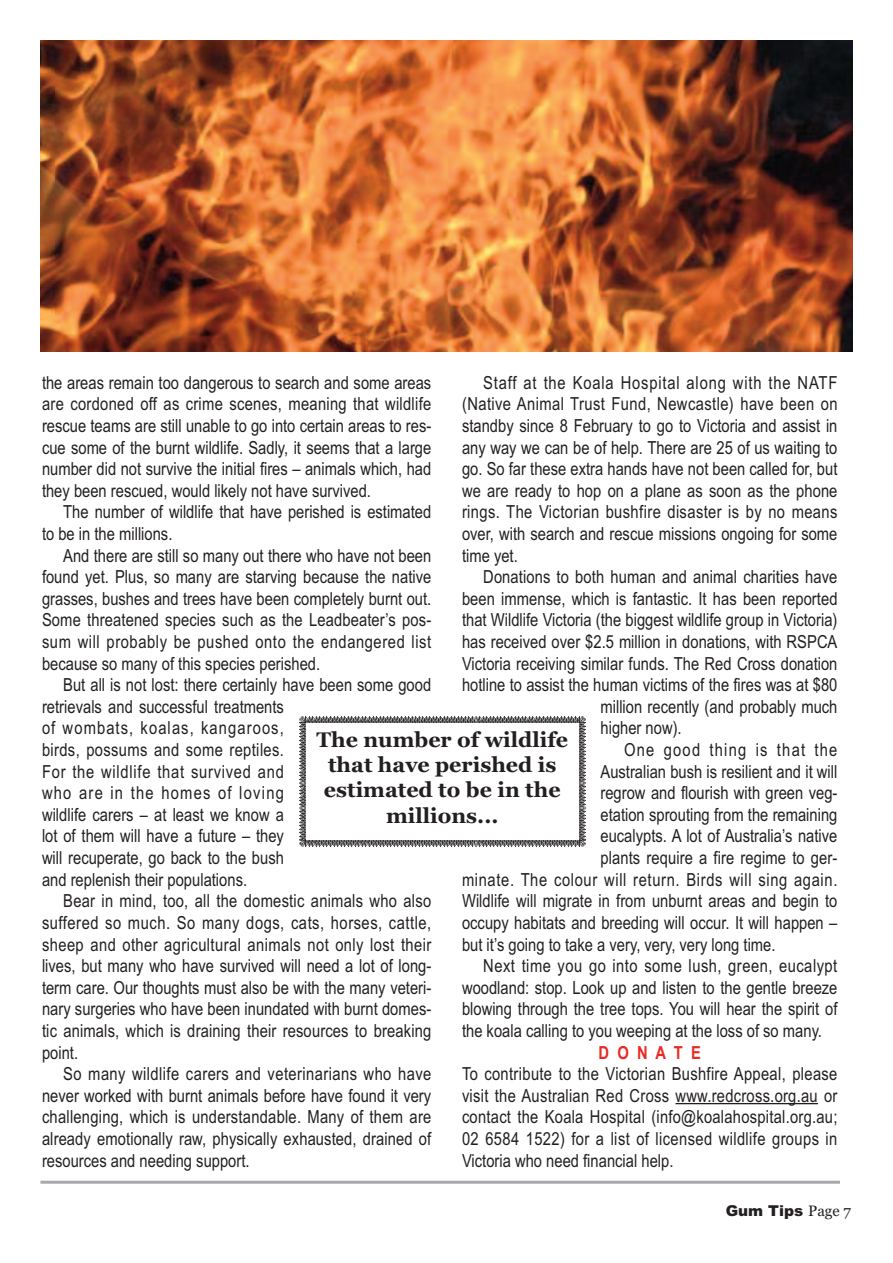
<style>
.page{position:relative;width:893px;height:1263px;background:#fff}
.page>*{position:absolute;margin:0;border:0;box-sizing:border-box;transform-origin:0 0}
.t1{font:700 21px/25.2px "Georgia";color:#231f20;text-align:center}
.t2{font:18px/21.6px "Arial Narrow";color:#231f20;text-align:justify}
.t3{font:18px "Arial Narrow";letter-spacing:.035em;color:#231f20}
.t4{font:18px "Arial Narrow";letter-spacing:.025em;color:#231f20}
.t5{font:18px "Arial Narrow";letter-spacing:.07em;color:#231f20}
.t6{font:700 18px "Arial Narrow";letter-spacing:.455em;color:#ea2924}
.t7{font:900 15px "Arial";color:#231f20}
.s1{font-family:"Georgia";font-weight:400}
</style>
<div class="page">
<hr style="left:675px;top:1103px;width:143px;height:1px;background:#231f20">
<img style="left:40px;top:40px;width:812px;height:311px">
<svg style="left:299px;top:716px;width:286px;height:130px"></svg>
<hr style="left:40px;top:1181px;width:800px;height:3px;background:#a8a9ad">
<img style="left:40px;top:40px;width:14px;height:278px">
<p class="t2" style="left:462px;top:372px;width:377px;text-indent:21px">Staff at the Koala Hospital along with the NATF (Native Animal Trust Fund, Newcastle) have been on standby since 8 February to go to Victoria and assist in any way we can be of help. There are 25 of us waiting to go. So far these extra hands have not been called for, but we are ready to hop on a plane as soon as the phone rings. The Victorian bushfire disaster is by no means over, with search and rescue missions ongoing for some time yet.</p>
<p class="t2" style="left:483px;top:566px;width:356px">Donations to both human and animal charities have</p>
<p class="t2" style="left:462px;top:588px;width:377px">been immense, which is fantastic. It has been reported</p>
<p class="t2" style="left:462px;top:609px;width:377px">that Wildlife Victoria (the biggest wildlife group in Victoria)</p>
<p class="t2" style="left:462px;top:631px;width:377px">has received over $2.5 million in donations, with RSPCA</p>
<p class="t2" style="left:462px;top:653px;width:377px">Victoria receiving similar funds. The Red Cross donation</p>
<p class="t2" style="left:462px;top:674px;width:377px">hotline to assist the human victims of the fires was at $80</p>
<p class="t2" style="left:600px;top:696px;width:238px">million recently (and probably much</p>
<p class="t2" style="left:600px;top:717px;width:83px">higher now).</p>
<p class="t5" style="left:624px;top:739px;width:215px">One good thing is that the</p>
<p class="t2" style="left:600px;top:761px;width:238px">Australian bush is resilient and it will</p>
<p class="t2" style="left:600px;top:782px;width:238px">regrow and flourish with green veg-</p>
<p class="t2" style="left:600px;top:804px;width:238px">etation sprouting from the remaining</p>
<p class="t2" style="left:600px;top:825px;width:238px">eucalypts. A lot of Australia’s native</p>
<p class="t2" style="left:600px;top:847px;width:238px">plants require a fire regime to ger-</p>
<p class="t3" style="left:462px;top:869px;width:377px">minate. The colour will return. Birds will sing again.</p>
<p class="t2" style="left:462px;top:890px;width:377px">Wildlife will migrate in from unburnt areas and begin to</p>
<p class="t2" style="left:462px;top:912px;width:377px">occupy habitats and breeding will occur. It will happen –</p>
<p class="t2" style="left:462px;top:933px;width:315px">but it’s going to take a very, very, very long time.</p>
<p class="t4" style="left:483px;top:955px;width:356px">Next time you go into some lush, green, eucalypt</p>
<p class="t2" style="left:462px;top:977px;width:377px">woodland: stop. Look up and listen to the gentle breeze</p>
<p class="t2" style="left:462px;top:998px;width:377px">blowing through the tree tops. You will hear the spirit of</p>
<p class="t2" style="left:462px;top:1020px;width:362px">the koala calling to you weeping at the loss of so many.</p>
<p class="t6" style="left:599px;top:1042px;width:104px">DONATE</p>
<p class="t2" style="left:462px;top:1063px;width:377px">To contribute to the Victorian Bushfire Appeal, please visit the Australian Red Cross www.redcross.org.au or contact the Koala Hospital (info@koalahospital.org.au; 02 6584 1522) for a list of licensed wildlife groups in Victoria who need financial help.</p>
<p class="t7" style="left:726px;top:1202px;width:127px">Gum Tips <span class="s1">Page 7</span></p>
<p class="t2" style="left:42px;top:372px;width:391px">the areas remain too dangerous to search and some areas are cordoned off as crime scenes, meaning that wildlife rescue teams are still unable to go into certain areas to res&shy;cue some of the burnt wildlife. Sadly, it seems that a large number did not survive the initial fires – animals which, had they been rescued, would likely not have survived.</p>
<p class="t2" style="left:42px;top:501px;width:391px;text-indent:21px">The number of wildlife that have perished is estimated to be in the millions.</p>
<p class="t2" style="left:42px;top:545px;width:391px;text-indent:21px">And there are still so many out there who have not been found yet. Plus, so many are starving because the native grasses, bushes and trees have been completely burnt out.<br>Some threatened species such as the Leadbeater’s pos&shy;sum will probably be pushed onto the endangered list because so many of this species perished.</p>
<p class="t2" style="left:42px;top:674px;width:391px;text-align:left;text-indent:21px">But all is not lost: there certainly have been some good retrievals and successful treatments<br>of wombats, koalas, kangaroos,<br>birds, possums and some reptiles.<br>For the wildlife that survived and<br>who are in the homes of loving<br>wildlife carers – at least we know a<br>lot of them will have a future – they<br>will recuperate, go back to the bush<br>and replenish their populations.</p>
<p class="t2" style="left:42px;top:890px;width:391px;text-indent:21px">Bear in mind, too, all the domestic animals who also suffered so much. So many dogs, cats, horses, cattle, sheep and other agricultural animals not only lost their lives, but many who have survived will need a lot of long&shy;term care. Our thoughts must also be with the many veteri&shy;nary surgeries who have been inundated with burnt domes&shy;tic animals, which is draining their resources to breaking point.</p>
<p class="t2" style="left:42px;top:1063px;width:391px;text-indent:21px">So many wildlife carers and veterinarians who have never worked with burnt animals before have found it very challenging, which is understandable. Many of them are already emotionally raw, physically exhausted, drained of resources and needing support.</p>
<p class="t1" style="left:316px;top:727px;width:253px">The number of wildlife that have perished is estimated to be in the millions...</p>
</div>
